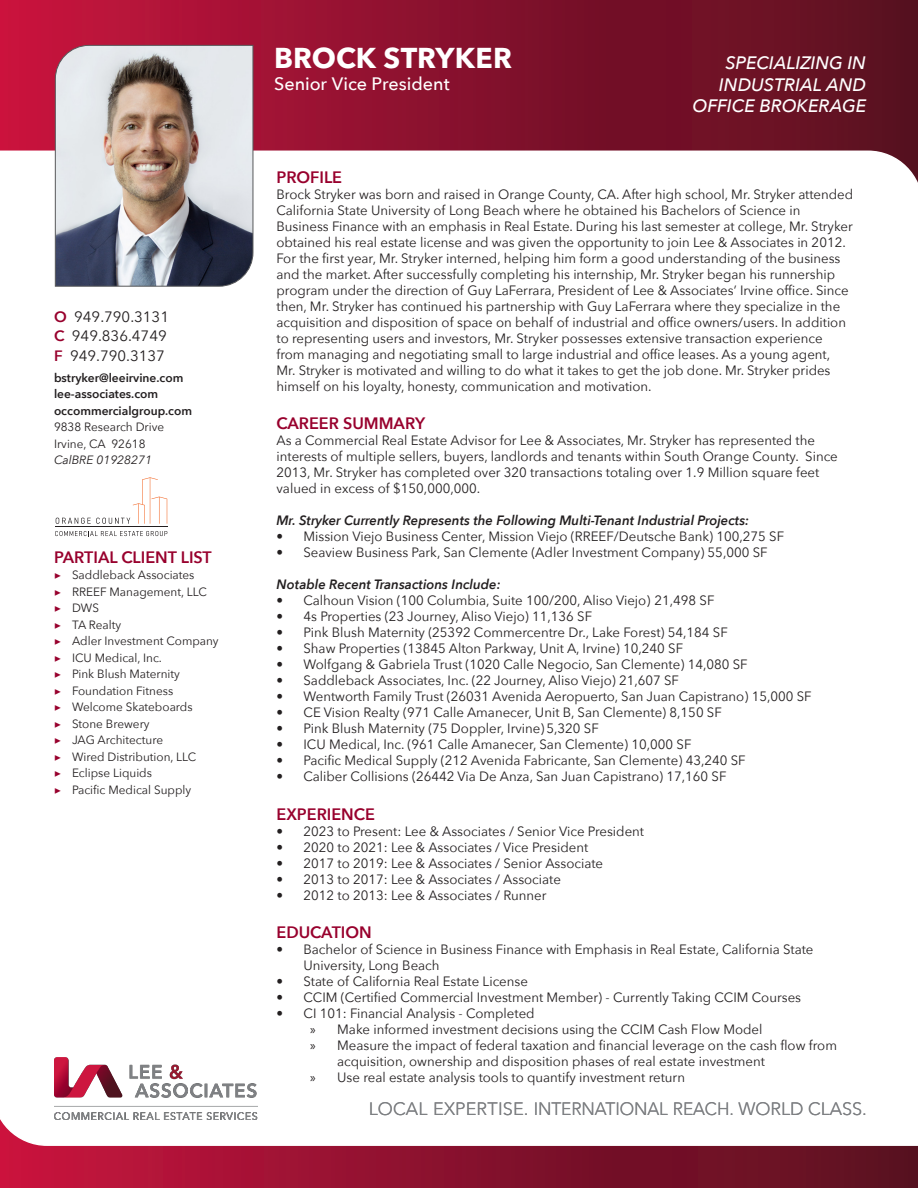
<style>
.page{position:relative;width:918px;height:1188px;background:#fff}
.page>*{position:absolute;margin:0;border:0;box-sizing:border-box;transform-origin:0 0}
.t1{font:700 28.5px "Avenir Next LT Pro";color:#fff}
.t2{font:300 18px "Avenir";color:#7e8083}
.t3{font:italic 500 18px/21.6px "Avenir Next";color:#fff;text-align:right}
.t4{font:500 18px "Avenir Next";letter-spacing:-.005em;color:#fff}
.t5{font:600 16.5px "Avenir Next";color:#98012d}
.t6{font:15px "Avenir Next";color:#231f20}
.t7{font:13.5px/16px "Avenir Next";color:#231f20}
.t8{font:italic 600 13.5px "Avenir Next";color:#231f20}
.t9{font:12px "Avenir Next";color:#231f20}
.t10{font:600 12px/16.5px "Avenir Next";color:#231f20}
.t11{font:italic 12px "Avenir Next";color:#231f20}
.s1{font-weight:600;color:#98012d}
.s2{font-weight:400}
.s3{font-family:"Minion Pro";color:#98012d}
.s4{font-family:"Myriad Pro"}
</style>
<div class="page">
<div style="left:0;top:0;width:918px;height:198px;background:linear-gradient(to right,#c4133e,#53101e)"></div>
<svg style="left:0;top:150px;width:918px;height:110px"></svg>
<div style="left:0;top:1089px;width:918px;height:99px;background:linear-gradient(to right,#c5133e,#54101f)"></div>
<svg style="left:0;top:1057px;width:918px;height:90px"></svg>
<img style="left:55px;top:1058px;width:202px;height:61px">
<img style="left:55px;top:45px;width:198px;height:242px">
<svg style="left:55px;top:531px;width:112px;height:5px"></svg>
<hr style="left:55px;top:527px;width:112px;height:1px;background:#231f20">
<svg style="left:56px;top:477px;width:111px;height:47px"></svg>
<p class="t6" style="left:54px;top:304px;width:117px"><span class="s1">O</span> 949.790.3131</p>
<p class="t6" style="left:54px;top:323px;width:114px"><span class="s1">C</span> 949.836.4749</p>
<p class="t6" style="left:54px;top:343px;width:112px"><span class="s1">F</span> 949.790.3137</p>
<p class="t10" style="left:54px;top:369px;width:131px">bstryker@leeirvine.com</p>
<p class="t10" style="left:54px;top:385px;width:106px">lee-associates.com</p>
<p class="t10" style="left:54px;top:402px;width:140px">occommercialgroup.com<br><span class="s2">9838 Research Drive</span></p>
<p class="t9" style="left:54px;top:433px;width:93px">Irvine, CA 92618</p>
<p class="t11" style="left:54px;top:450px;width:100px">CalBRE 01928271</p>
<p class="t5" style="left:54px;top:543px;width:159px">PARTIAL CLIENT LIST</p>
<p class="t9" style="left:54px;top:565px;width:142px"><span class="s3">▶</span> Saddleback Associates</p>
<p class="t9" style="left:54px;top:582px;width:154px"><span class="s3">▶</span> RREEF Management, LLC</p>
<p class="t9" style="left:54px;top:598px;width:46px"><span class="s3">▶</span> DWS</p>
<p class="t9" style="left:54px;top:615px;width:69px"><span class="s3">▶</span> TA Realty</p>
<p class="t9" style="left:54px;top:631px;width:166px"><span class="s3">▶</span> Adler Investment Company</p>
<p class="t9" style="left:54px;top:648px;width:109px"><span class="s3">▶</span> ICU Medical, Inc.</p>
<p class="t9" style="left:54px;top:664px;width:128px"><span class="s3">▶</span> Pink Blush Maternity</p>
<p class="t9" style="left:54px;top:681px;width:121px"><span class="s3">▶</span> Foundation Fitness</p>
<p class="t9" style="left:54px;top:697px;width:140px"><span class="s3">▶</span> Welcome Skateboards</p>
<p class="t9" style="left:54px;top:714px;width:97px"><span class="s3">▶</span> Stone Brewery</p>
<p class="t9" style="left:54px;top:730px;width:111px"><span class="s3">▶</span> JAG Architecture</p>
<p class="t9" style="left:54px;top:747px;width:144px"><span class="s3">▶</span> Wired Distribution, LLC</p>
<p class="t9" style="left:54px;top:763px;width:99px"><span class="s3">▶</span> Eclipse Liquids</p>
<p class="t9" style="left:54px;top:780px;width:139px"><span class="s3">▶</span> Pacific Medical Supply</p>
<p class="t1" style="left:274px;top:41px;width:239px">BROCK STRYKER</p>
<p class="t4" style="left:274px;top:68px;width:177px">Senior Vice President</p>
<p class="t3" style="left:726px;top:51px;width:142px">SPECIALIZING IN</p>
<p class="t3" style="left:693px;top:73px;width:175px">INDUSTRIAL AND<br>OFFICE BROKERAGE</p>
<p class="t5" style="left:276px;top:163px;width:67px">PROFILE</p>
<p class="t7" style="left:276px;top:186px;width:578px">Brock Stryker was born and raised in Orange County, CA. After high school, Mr. Stryker attended California State University of Long Beach where he obtained his Bachelors of Science in Business Finance with an emphasis in Real Estate. During his last semester at college, Mr. Stryker obtained his real estate license and was given the opportunity to join Lee &amp; Associates in 2012.<br>For the first year, Mr. Stryker interned, helping him form a good understanding of the business and the market. After successfully completing his internship, Mr. Stryker began his runnership program under the direction of Guy LaFerrara, President of Lee &amp; Associates’ Irvine office. Since then, Mr. Stryker has continued his partnership with Guy LaFerrara where they specialize in the acquisition and disposition of space on behalf of industrial and office owners/users. In addition to representing users and investors, Mr. Stryker possesses extensive transaction experience from managing and negotiating small to large industrial and office leases. As a young agent,<br>Mr. Stryker is motivated and willing to do what it takes to get the job done. Mr. Stryker prides himself on his loyalty, honesty, communication and motivation.</p>
<p class="t5" style="left:276px;top:410px;width:150px">CAREER SUMMARY</p>
<p class="t7" style="left:276px;top:432px;width:563px">As a Commercial Real Estate Advisor for Lee &amp; Associates, Mr. Stryker has represented the interests of multiple sellers, buyers, landlords and tenants within South Orange County. Since 2013, Mr. Stryker has completed over 320 transactions totaling over 1.9 Million square feet valued in excess of $150,000,000.</p>
<p class="t8" style="left:276px;top:509px;width:474px">Mr. Stryker Currently Represents the Following Multi-Tenant Industrial Projects:</p>
<p class="t7" style="left:276px;top:528px;width:509px">• Mission Viejo Business Center, Mission Viejo (RREEF/Deutsche Bank) 100,275 SF</p>
<p class="t7" style="left:276px;top:544px;width:493px">• Seaview Business Park, San Clemente (Adler Investment Company) 55,000 SF</p>
<p class="t8" style="left:276px;top:573px;width:226px">Notable Recent Transactions Include:</p>
<p class="t7" style="left:276px;top:592px;width:440px">• Calhoun Vision (100 Columbia, Suite 100/200, Aliso Viejo) 21,498 SF</p>
<p class="t7" style="left:276px;top:608px;width:317px">• 4s Properties (23 Journey, Aliso Viejo) 11,136 SF</p>
<p class="t7" style="left:276px;top:624px;width:453px">• Pink Blush Maternity (25392 Commercentre Dr., Lake Forest) 54,184 SF</p>
<p class="t7" style="left:276px;top:640px;width:408px">• Shaw Properties (13845 Alton Parkway, Unit A, Irvine) 10,240 SF</p>
<p class="t7" style="left:276px;top:656px;width:473px">• Wolfgang &amp; Gabriela Trust (1020 Calle Negocio, San Clemente) 14,080 SF</p>
<p class="t7" style="left:276px;top:672px;width:404px">• Saddleback Associates, Inc. (22 Journey, Aliso Viejo) 21,607 SF</p>
<p class="t7" style="left:276px;top:688px;width:537px">• Wentworth Family Trust (26031 Avenida Aeropuerto, San Juan Capistrano) 15,000 SF</p>
<p class="t7" style="left:276px;top:704px;width:447px">• CE Vision Realty (971 Calle Amanecer, Unit B, San Clemente) 8,150 SF</p>
<p class="t7" style="left:276px;top:720px;width:324px">• Pink Blush Maternity (75 Doppler, Irvine) 5,320 SF</p>
<p class="t7" style="left:276px;top:736px;width:416px">• ICU Medical, Inc. (961 Calle Amanecer, San Clemente) 10,000 SF</p>
<p class="t7" style="left:276px;top:752px;width:471px">• Pacific Medical Supply (212 Avenida Fabricante, San Clemente) 43,240 SF</p>
<p class="t7" style="left:276px;top:768px;width:452px">• Caliber Collisions (26442 Via De Anza, San Juan Capistrano) 17,160 SF</p>
<p class="t5" style="left:276px;top:800px;width:100px">EXPERIENCE</p>
<p class="t7" style="left:276px;top:822px;width:369px">• 2023 to Present: Lee &amp; Associates / Senior Vice President</p>
<p class="t7" style="left:276px;top:838px;width:313px">• 2020 to 2021: Lee &amp; Associates / Vice President</p>
<p class="t7" style="left:276px;top:854px;width:328px">• 2017 to 2019: Lee &amp; Associates / Senior Associate</p>
<p class="t7" style="left:276px;top:870px;width:286px">• 2013 to 2017: Lee &amp; Associates / Associate</p>
<p class="t7" style="left:276px;top:886px;width:272px">• 2012 to 2013: Lee &amp; Associates / Runner</p>
<p class="t5" style="left:276px;top:918px;width:97px">EDUCATION</p>
<p class="t7" style="left:303px;top:941px;width:511px;text-indent:-27px">• Bachelor of Science in Business Finance with Emphasis in Real Estate, California State<br>University, Long Beach</p>
<p class="t7" style="left:276px;top:973px;width:253px">• State of California Real Estate License</p>
<p class="t7" style="left:276px;top:989px;width:526px">• CCIM (Certified Commercial Investment Member) - Currently Taking CCIM Courses</p>
<p class="t7" style="left:276px;top:1005px;width:260px">• CI 101: Financial Analysis - Completed</p>
<p class="t7" style="left:310px;top:1021px;width:454px"><span class="s4">»</span> Make informed investment decisions using the CCIM Cash Flow Model</p>
<p class="t7" style="left:337px;top:1037px;width:501px;text-indent:-27px"><span class="s4">»</span> Measure the impact of federal taxation and financial leverage on the cash flow from acquisition, ownership and disposition phases of real estate investment</p>
<p class="t7" style="left:310px;top:1069px;width:376px"><span class="s4">»</span> Use real estate analysis tools to quantify investment return</p>
<p class="t2" style="left:369px;top:1098px;width:500px">LOCAL EXPERTISE. INTERNATIONAL REACH. WORLD CLASS.</p>
</div>
